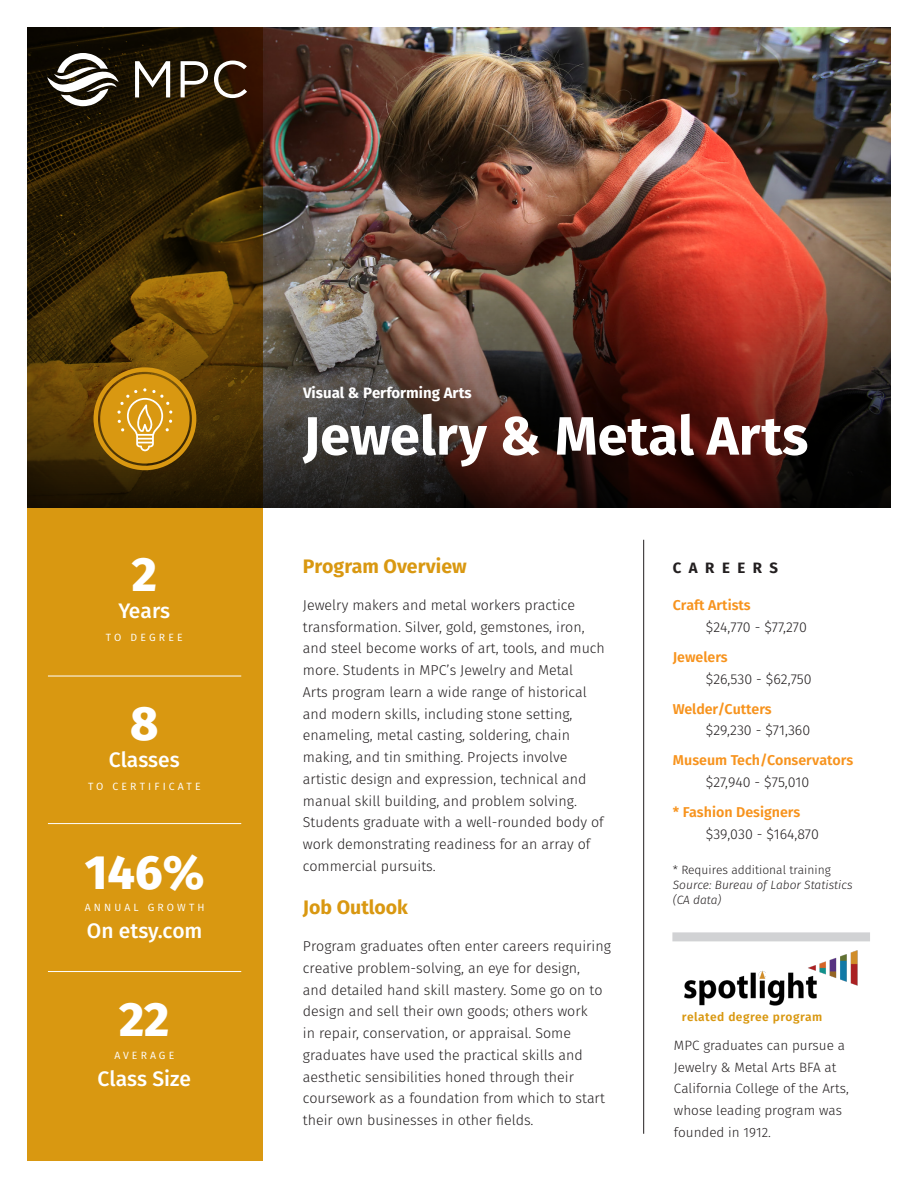
<style>
.page{position:relative;width:918px;height:1188px;background:#fff}
.page>*{position:absolute;margin:0;border:0;box-sizing:border-box;transform-origin:0 0}
.t1{font:700 54px "Fira Sans";color:#fff}
.t2{font:800 48px "Fira Sans";color:#fff}
.t3{font:500 21px "Fira Sans";color:#fff}
.t4{font:700 19.5px "Fira Sans";color:#d99811}
.t5{font:700 15px "Fira Sans";color:#fff}
.Paragraph_Style_1{font:700 15px "Fira Sans";letter-spacing:.5em;color:#231f20}
.t6{font:300 14.25px/21.8px "Fira Sans";color:#231f20}
.t7{font:600 14.25px "Fira Sans";color:#f7931d}
.t8{font:300 13.5px/21.8px "Fira Sans";color:#231f20}
.t9{font:italic 300 12px/15px "Fira Sans";color:#231f20}
.t10{font:300 12px "Fira Sans";color:#231f20}
.t11{font:600 12px "Fira Sans";letter-spacing:.04em;color:#d99811}
.t12{font:10.5px "Fira Sans";letter-spacing:.3em;color:#fff}
</style>
<div class="page">
<img style="left:262px;top:27px;width:629px;height:481px">
<svg style="left:27px;top:27px;width:235px;height:1134px;background:#9b6c0c"></svg>
<hr style="left:48px;top:676px;width:193px;height:1px;background:#fff">
<hr style="left:48px;top:823px;width:193px;height:1px;background:#fff">
<hr style="left:48px;top:971px;width:193px;height:1px;background:#fff">
<hr style="left:643px;top:540px;width:1px;height:594px;background:#231f20">
<svg style="left:93px;top:367px;width:103px;height:103px;background:#b6821a"></svg>
<div style="left:672px;top:932px;width:198px;height:9px;background:#d1d2d4"></div>
<img style="left:684px;top:951px;width:174px;height:55px">
<svg style="left:47px;top:53px;width:72px;height:53px"></svg>
<svg style="left:135px;top:61px;width:35px;height:36px"></svg>
<svg style="left:181px;top:61px;width:27px;height:36px"></svg>
<svg style="left:214px;top:61px;width:33px;height:37px"></svg>
<p class="t2" style="left:132px;top:541px;width:27px">2</p>
<p class="t3" style="left:119px;top:596px;width:53px">Years</p>
<p class="t12" style="left:106px;top:630px;width:78px">TO DEGREE</p>
<p class="t2" style="left:130px;top:690px;width:30px">8</p>
<p class="t3" style="left:109px;top:745px;width:73px">Classes</p>
<p class="t12" style="left:88px;top:779px;width:114px">TO CERTIFICATE</p>
<p class="t2" style="left:85px;top:838px;width:121px">146%</p>
<p class="t12" style="left:85px;top:900px;width:121px">ANNUAL GROWTH</p>
<p class="t3" style="left:87px;top:916px;width:117px">On etsy.com</p>
<p class="t2" style="left:119px;top:986px;width:52px">22</p>
<p class="t12" style="left:114px;top:1048px;width:61px">AVERAGE</p>
<p class="t3" style="left:98px;top:1064px;width:95px">Class Size</p>
<p class="t5" style="left:303px;top:382px;width:170px">Visual &amp; Performing Arts</p>
<p class="t1" style="left:303px;top:398px;width:507px">Jewelry &amp; Metal Arts</p>
<p class="t4" style="left:303px;top:553px;width:165px">Program Overview</p>
<p class="t6" style="left:303px;top:594px;width:303px">Jewelry makers and metal workers practice transformation. Silver, gold, gemstones, iron, and steel become works of art, tools, and much more. Students in MPC’s Jewelry and Metal<br>Arts program learn a wide range of historical and modern skills, including stone setting, enameling, metal casting, soldering, chain making, and tin smithing. Projects involve artistic design and expression, technical and manual skill building, and problem solving.<br>Students graduate with a well-rounded body of work demonstrating readiness for an array of commercial pursuits.</p>
<p class="t4" style="left:303px;top:894px;width:107px">Job Outlook</p>
<p class="t6" style="left:303px;top:935px;width:309px">Program graduates often enter careers requiring creative problem-solving, an eye for design,<br>and detailed hand skill mastery. Some go on to design and sell their own goods; others work<br>in repair, conservation, or appraisal. Some graduates have used the practical skills and aesthetic sensibilities honed through their coursework as a foundation from which to start their own businesses in other fields.</p>
<p class="Paragraph_Style_1" style="left:673px;top:557px;width:107px">CAREERS</p>
<p class="t7" style="left:673px;top:595px;width:79px">Craft Artists</p>
<p class="t6" style="left:706px;top:616px;width:103px">$24,770 - $77,270</p>
<p class="t7" style="left:673px;top:647px;width:56px">Jewelers</p>
<p class="t6" style="left:706px;top:668px;width:107px">$26,530 - $62,750</p>
<p class="t7" style="left:673px;top:699px;width:100px">Welder/Cutters</p>
<p class="t6" style="left:706px;top:719px;width:106px">$29,230 - $71,360</p>
<p class="t7" style="left:673px;top:750px;width:182px">Museum Tech/Conservators</p>
<p class="t6" style="left:706px;top:771px;width:105px">$27,940 - $75,010</p>
<p class="t7" style="left:673px;top:802px;width:129px">* Fashion Designers</p>
<p class="t6" style="left:706px;top:823px;width:115px">$39,030 - $164,870</p>
<p class="t10" style="left:673px;top:861px;width:159px">* Requires additional training</p>
<p class="t9" style="left:673px;top:877px;width:181px">Source: Bureau of Labor Statistics (CA data)</p>
<p class="t11" style="left:682px;top:1008px;width:142px">related degree program</p>
<p class="t8" style="left:674px;top:1034px;width:176px">MPC graduates can pursue a<br>Jewelry &amp; Metal Arts BFA at<br>California College of the Arts, whose leading program was founded in 1912.</p>
</div>
